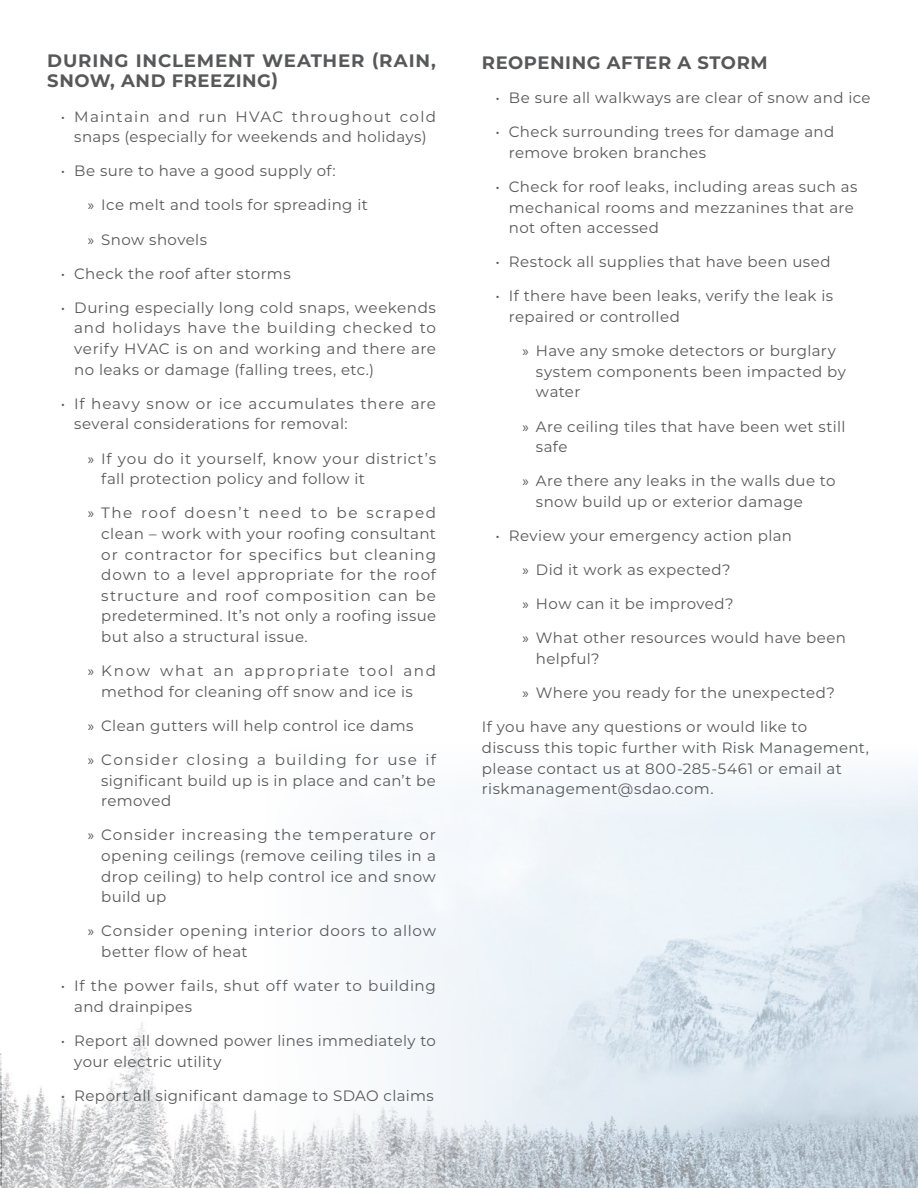
<style>
.page{position:relative;width:918px;height:1188px;background:#fff}
.page>*{position:absolute;margin:0;border:0;box-sizing:border-box;transform-origin:0 0}
.BODY_LIST_BULLET_LAS{font:700 18px/20.7px "Montserrat";letter-spacing:.035em;color:#57585a}
.BODY_LIST_BULLET_LAS-2{font:15px/20.7px "Montserrat";letter-spacing:.025em;color:#57585a}
.BODY_LIST_BULLET_LAS-3{font:15px/20.7px "Montserrat";letter-spacing:.055em;color:#57585a}
.BODY_LIST_BULLET_LAS-4{font:15px/20.7px "Montserrat";letter-spacing:.045em;color:#57585a}
.s1{font-family:"Myriad Pro"}
</style>
<div class="page">
<img style="left:728px;top:774px;width:190px;height:414px">
<img style="left:0;top:1053px;width:1px;height:134px">
<img style="left:2px;top:776px;width:726px;height:412px">
<p class="BODY_LIST_BULLET_LAS" style="left:47px;top:49px;width:390px">DURING INCLEMENT WEATHER (RAIN,<br>SNOW, AND FREEZING)</p>
<p class="BODY_LIST_BULLET_LAS-2" style="left:61px;top:105px;width:377px;text-align:center">• Maintain and run HVAC throughout cold snaps (especially for weekends and holidays)</p>
<p class="BODY_LIST_BULLET_LAS-2" style="left:61px;top:160px;width:276px">• Be sure to have a good supply of:</p>
<p class="BODY_LIST_BULLET_LAS-2" style="left:88px;top:194px;width:282px"><span class="s1">»</span> Ice melt and tools for spreading it</p>
<p class="BODY_LIST_BULLET_LAS-2" style="left:88px;top:228px;width:121px"><span class="s1">»</span> Snow shovels</p>
<p class="BODY_LIST_BULLET_LAS-2" style="left:61px;top:263px;width:231px">• Check the roof after storms</p>
<p class="BODY_LIST_BULLET_LAS-2" style="left:74px;top:297px;width:363px;text-align:justify;text-indent:-14px">• During especially long cold snaps, weekends and holidays have the building checked to verify HVAC is on and working and there are no leaks or damage (falling trees, etc.)</p>
<p class="BODY_LIST_BULLET_LAS-2" style="left:74px;top:393px;width:363px;text-indent:-14px">• If heavy snow or ice accumulates there are several considerations for removal:</p>
<p class="BODY_LIST_BULLET_LAS-2" style="left:101px;top:447px;width:336px;text-indent:-14px"><span class="s1">»</span> If you do it yourself, know your district’s fall protection policy and follow it</p>
<p class="BODY_LIST_BULLET_LAS-2" style="left:101px;top:502px;width:336px;text-align:justify;text-indent:-14px"><span class="s1">»</span> The roof doesn’t need to be scraped clean – work with your roofing consultant or contractor for specifics but cleaning down to a level appropriate for the roof structure and roof composition can be predetermined. It’s not only a roofing issue but also a structural issue.</p>
<p class="BODY_LIST_BULLET_LAS-3" style="left:101px;top:660px;width:336px;text-indent:-14px"><span class="s1">»</span> Know what an appropriate tool and method for cleaning off snow and ice is</p>
<p class="BODY_LIST_BULLET_LAS-2" style="left:88px;top:715px;width:327px"><span class="s1">»</span> Clean gutters will help control ice dams</p>
<p class="BODY_LIST_BULLET_LAS-2" style="left:101px;top:749px;width:336px;text-align:justify;text-indent:-14px"><span class="s1">»</span> Consider closing a building for use if significant build up is in place and can’t be removed</p>
<p class="BODY_LIST_BULLET_LAS-2" style="left:101px;top:824px;width:336px;text-align:justify;text-indent:-14px"><span class="s1">»</span> Consider increasing the temperature or opening ceilings (remove ceiling tiles in a drop ceiling) to help control ice and snow build up</p>
<p class="BODY_LIST_BULLET_LAS-4" style="left:101px;top:920px;width:336px;text-indent:-14px"><span class="s1">»</span> Consider opening interior doors to allow better flow of heat</p>
<p class="BODY_LIST_BULLET_LAS-2" style="left:74px;top:975px;width:363px;text-indent:-14px">• If the power fails, shut off water to building and drainpipes</p>
<p class="BODY_LIST_BULLET_LAS-2" style="left:74px;top:1030px;width:363px;text-indent:-14px">• Report all downed power lines immediately to your electric utility</p>
<p class="BODY_LIST_BULLET_LAS-2" style="left:61px;top:1085px;width:375px">• Report all significant damage to SDAO claims</p>
<p class="BODY_LIST_BULLET_LAS" style="left:482px;top:51px;width:287px">REOPENING AFTER A STORM</p>
<p class="BODY_LIST_BULLET_LAS-2" style="left:495px;top:87px;width:377px">• Be sure all walkways are clear of snow and ice</p>
<p class="BODY_LIST_BULLET_LAS-2" style="left:509px;top:121px;width:327px;text-indent:-14px">• Check surrounding trees for damage and remove broken branches</p>
<p class="BODY_LIST_BULLET_LAS-2" style="left:509px;top:176px;width:350px;text-indent:-14px">• Check for roof leaks, including areas such as mechanical rooms and mezzanines that are not often accessed</p>
<p class="BODY_LIST_BULLET_LAS-2" style="left:495px;top:251px;width:337px">• Restock all supplies that have been used</p>
<p class="BODY_LIST_BULLET_LAS-2" style="left:509px;top:285px;width:326px;text-indent:-14px">• If there have been leaks, verify the leak is repaired or controlled</p>
<p class="BODY_LIST_BULLET_LAS-2" style="left:536px;top:340px;width:311px;text-indent:-14px"><span class="s1">»</span> Have any smoke detectors or burglary system components been impacted by water</p>
<p class="BODY_LIST_BULLET_LAS-2" style="left:536px;top:415px;width:311px;text-indent:-14px"><span class="s1">»</span> Are ceiling tiles that have been wet still safe</p>
<p class="BODY_LIST_BULLET_LAS-2" style="left:536px;top:470px;width:301px;text-indent:-14px"><span class="s1">»</span> Are there any leaks in the walls due to snow build up or exterior damage</p>
<p class="BODY_LIST_BULLET_LAS-2" style="left:495px;top:525px;width:298px">• Review your emergency action plan</p>
<p class="BODY_LIST_BULLET_LAS-2" style="left:522px;top:559px;width:210px"><span class="s1">»</span> Did it work as expected?</p>
<p class="BODY_LIST_BULLET_LAS-2" style="left:522px;top:593px;width:213px"><span class="s1">»</span> How can it be improved?</p>
<p class="BODY_LIST_BULLET_LAS-2" style="left:536px;top:627px;width:312px;text-indent:-14px"><span class="s1">»</span> What other resources would have been helpful?</p>
<p class="BODY_LIST_BULLET_LAS-2" style="left:522px;top:682px;width:314px"><span class="s1">»</span> Where you ready for the unexpected?</p>
<p class="BODY_LIST_BULLET_LAS-2" style="left:482px;top:716px;width:388px">If you have any questions or would like to<br>discuss this topic further with Risk Management, please contact us at 800-285-5461 or email at riskmanagement@sdao.com.</p>
</div>
